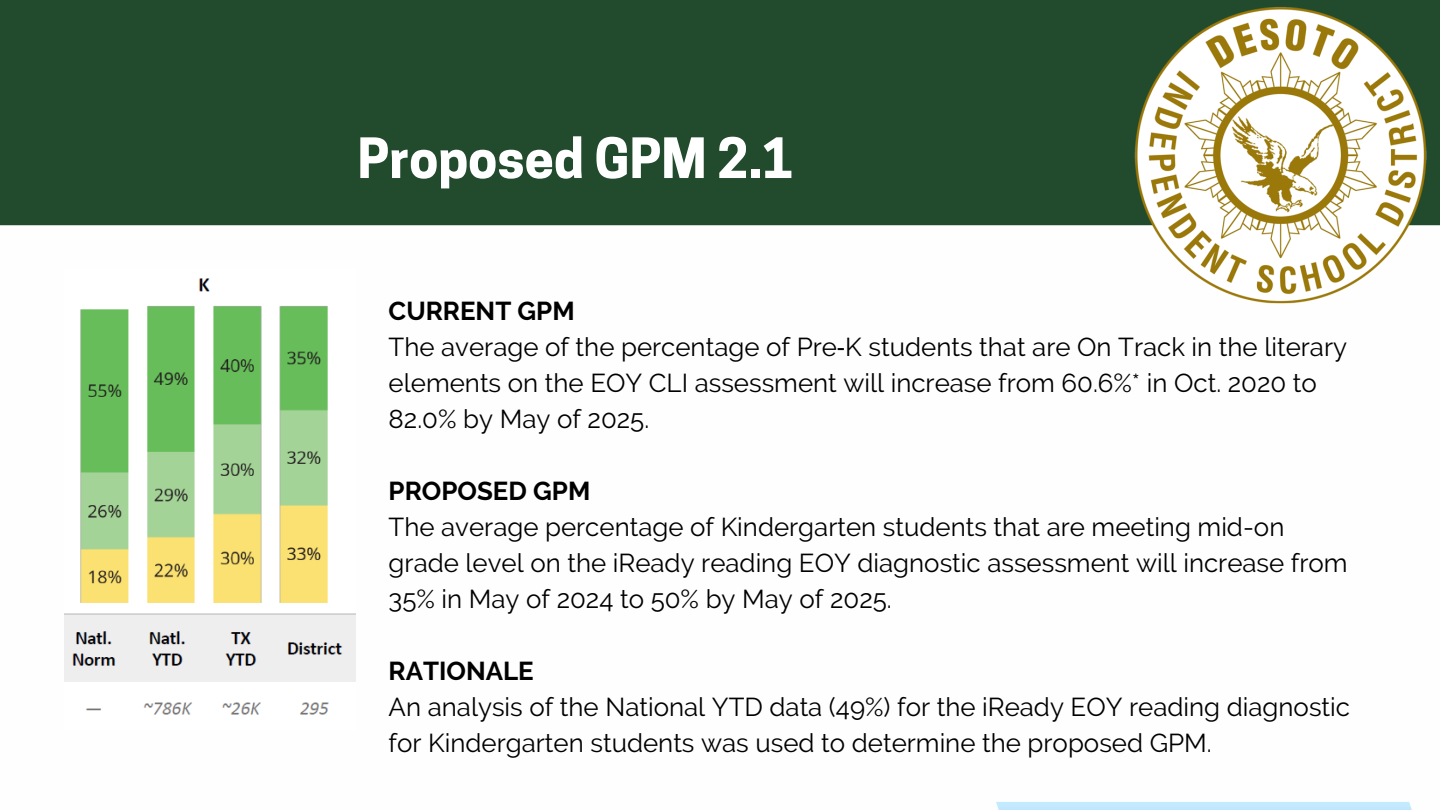
<style>
.page{position:relative;width:1440px;height:810px;background:#fff}
.page>*{position:absolute;margin:0;border:0;box-sizing:border-box;transform-origin:0 0}
.t1{font:700 52.1px "Cooper Hewitt";color:#fff}
.t2{font:25.8px/36px "Raleway";color:#000}
.t3{font:700 25.8px "Raleway";color:#000}
.s1{font-family:"Noto Sans"}
</style>
<div class="page">
<div style="left:0;top:0;width:1117px;height:225px;background:#224a2c"></div>
<div style="left:648px;top:0;width:469px;height:102px;background:#224a2c"></div>
<img style="left:1117px;top:0;width:323px;height:304px">
<img style="left:65px;top:278px;width:291px;height:437px">
<h1 class="t1" style="left:357px;top:139px;width:438px">Proposed GPM 2.1</h1>
<p class="t3" style="left:389px;top:295px;width:188px">CURRENT GPM</p>
<p class="t2" style="left:389px;top:329px;width:960px">The average of the percentage of Pre<span class="s1">‐</span>K students that are On Track in the literary</p>
<p class="t2" style="left:389px;top:365px;width:930px">elements on the EOY CLI assessment will increase from 60.6%* in Oct. 2020 to<br>82.0% by May of 2025.</p>
<p class="t3" style="left:389px;top:475px;width:203px">PROPOSED GPM</p>
<p class="t2" style="left:389px;top:509px;width:961px">The average percentage of Kindergarten students that are meeting mid-on grade level on the iReady reading EOY diagnostic assessment will increase from<br>35% in May of 2024 to 50% by May of 2025.</p>
<p class="t3" style="left:389px;top:655px;width:147px">RATIONALE</p>
<p class="t2" style="left:389px;top:689px;width:963px">An analysis of the National YTD data (49%) for the iReady EOY reading diagnostic for Kindergarten students was used to determine the proposed GPM.</p>
</div>
